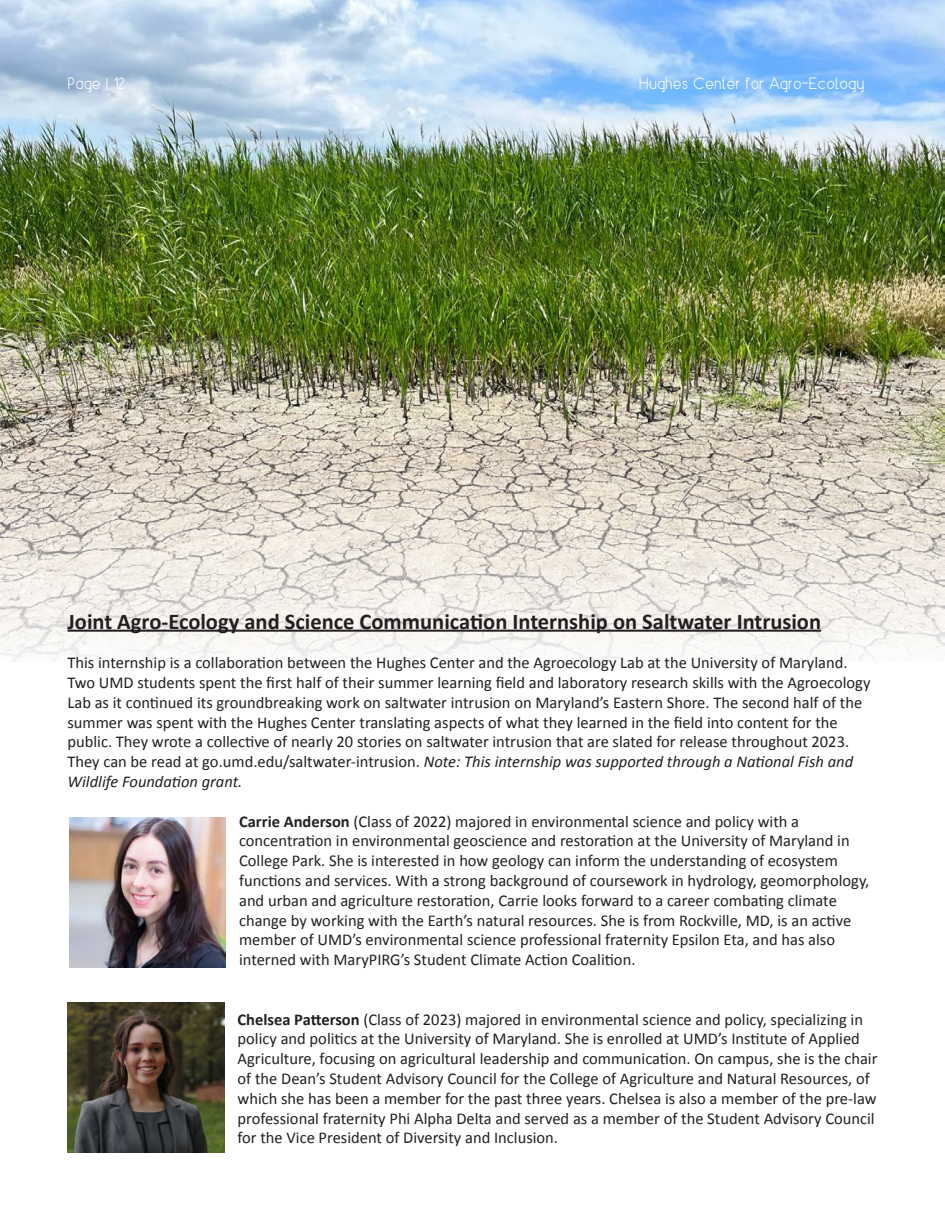
<style>
.page{position:relative;width:945px;height:1215px;background:#fff}
.page>*{position:absolute;margin:0;border:0;box-sizing:border-box;transform-origin:0 0}
.t1{font:700 22.5px "Calibri";color:#231f20}
.t2{font:16.5px/19.8px "Calibri";color:#231f20}
.t3{font:16.5px "Air Space";color:#fff}
.s1{font-style:italic}
.s2{font-weight:700}
</style>
<div class="page">
<img style="left:0;top:0;width:945px;height:662px">
<hr style="left:68px;top:630px;width:753px;height:2px;background:#231f20">
<img style="left:69px;top:818px;width:157px;height:150px">
<img style="left:68px;top:1002px;width:156px;height:150px">
<p class="t3" style="left:68px;top:72px;width:59px">Page | 12</p>
<p class="t3" style="left:639px;top:72px;width:227px">Hughes Center for Agro-Ecology</p>
<p class="t1" style="left:68px;top:607px;width:755px">Joint Agro-Ecology and Science Communication Internship on Saltwater Intrusion</p>
<p class="t2" style="left:68px;top:652px;width:804px">This internship is a collaboration between the Hughes Center and the Agroecology Lab at the University of Maryland.<br>Two UMD students spent the first half of their summer learning field and laboratory research skills with the Agroecology Lab as it continued its groundbreaking work on saltwater intrusion on Maryland’s Eastern Shore. The second half of the summer was spent with the Hughes Center translating aspects of what they learned in the field into content for the public. They wrote a collective of nearly 20 stories on saltwater intrusion that are slated for release throughout 2023.<br>They can be read at go.umd.edu/saltwater-intrusion. <span class="s1">Note: This internship was supported through a National Fish and Wildlife Foundation grant.</span></p>
<p class="t2" style="left:239px;top:811px;width:632px"><span class="s2">Carrie Anderson</span> (Class of 2022) majored in environmental science and policy with a concentration in environmental geoscience and restoration at the University of Maryland in College Park. She is interested in how geology can inform the understanding of ecosystem functions and services. With a strong background of coursework in hydrology, geomorphology, and urban and agriculture restoration, Carrie looks forward to a career combating climate change by working with the Earth’s natural resources. She is from Rockville, MD, is an active member of UMD’s environmental science professional fraternity Epsilon Eta, and has also interned with MaryPIRG’s Student Climate Action Coalition.</p>
<p class="t2" style="left:238px;top:1009px;width:641px"><span class="s2">Chelsea Patterson</span> (Class of 2023) majored in environmental science and policy, specializing in policy and politics at the University of Maryland. She is enrolled at UMD’s Institute of Applied Agriculture, focusing on agricultural leadership and communication. On campus, she is the chair of the Dean’s Student Advisory Council for the College of Agriculture and Natural Resources, of which she has been a member for the past three years. Chelsea is also a member of the pre-law professional fraternity Phi Alpha Delta and served as a member of the Student Advisory Council for the Vice President of Diversity and Inclusion.</p>
</div>
